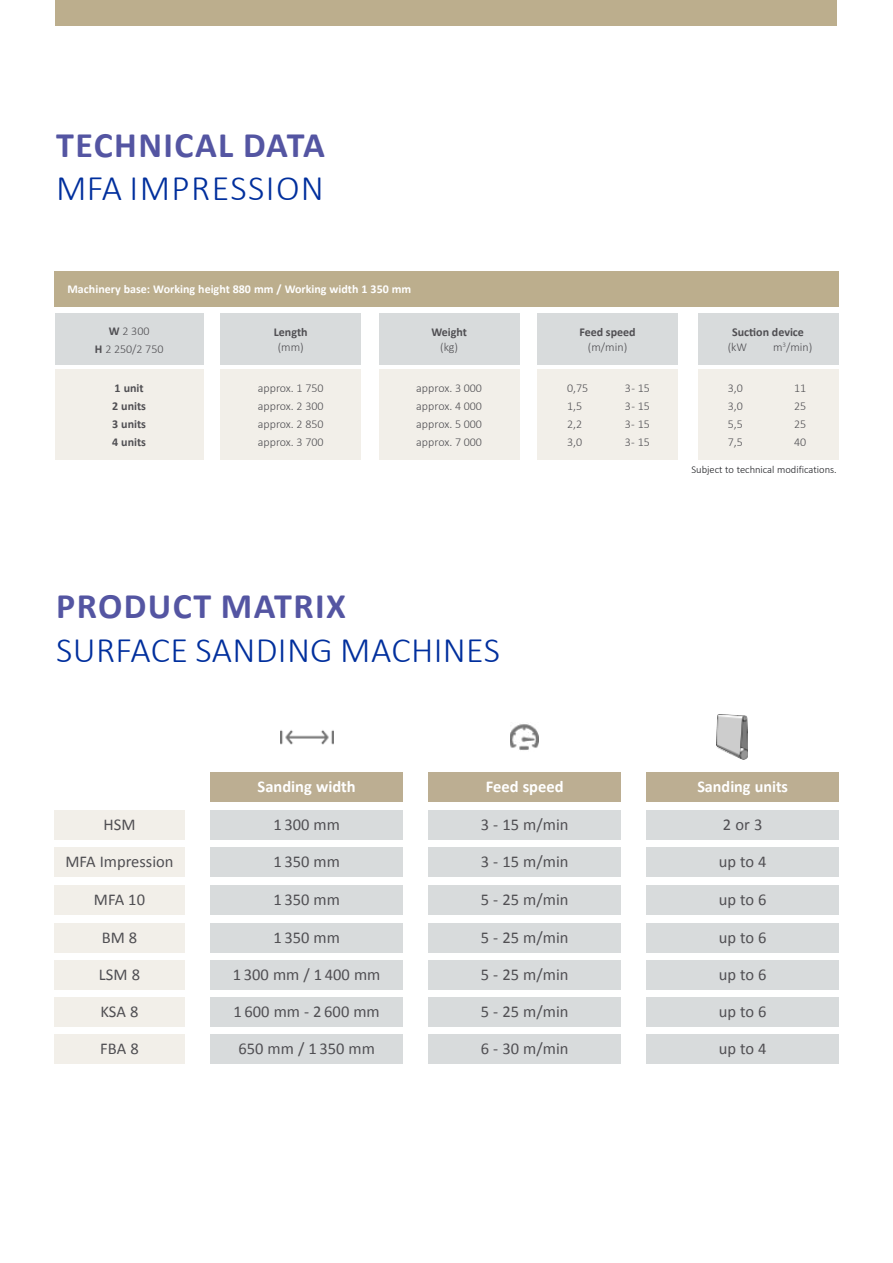
<style>
.page{position:relative;width:893px;height:1263px;background:#fff}
.page>*{position:absolute;margin:0;border:0;box-sizing:border-box;transform-origin:0 0}
.t1{font:700 36px "Calibri";letter-spacing:.04em;color:#5455a2}
.t2{font:300 36px "Calibri";letter-spacing:.01em;color:#002f9d}
.t3{font:300 36px "Calibri";letter-spacing:.04em;color:#002f9d}
.t4{font:16.5px "Calibri";color:#504f53}
.t5{font:700 16.5px "Calibri";color:#fff}
.t6{font:300 12px/18px "Calibri";color:#504f53;text-align:justify}
.t7{font:700 12px/18px "Calibri";color:#504f53}
.t8{font:700 12px "Calibri";color:#fefefe}
.t9{font:300 10.5px "Calibri";color:#1b1c20}
.s1{font-weight:700}
</style>
<div class="page">
<div style="left:56px;top:0;width:781px;height:26px;background:#bcae8d"></div>
<img style="left:511px;top:724px;width:27px;height:26px">
<img style="left:281px;top:730px;width:52px;height:15px">
<img style="left:716px;top:714px;width:32px;height:46px">
<div style="left:210px;top:772px;width:193px;height:29px;background:#bcae92"></div>
<div style="left:428px;top:772px;width:193px;height:29px;background:#bcae92"></div>
<div style="left:646px;top:772px;width:193px;height:29px;background:#bcae92"></div>
<div style="left:54px;top:810px;width:131px;height:30px;background:#f2efe9"></div>
<div style="left:428px;top:810px;width:193px;height:30px;background:#d8dbdc"></div>
<div style="left:646px;top:810px;width:193px;height:30px;background:#d8dbdc"></div>
<div style="left:54px;top:847px;width:131px;height:30px;background:#f2efe9"></div>
<div style="left:428px;top:847px;width:193px;height:30px;background:#d8dbdc"></div>
<div style="left:646px;top:847px;width:193px;height:30px;background:#d8dbdc"></div>
<div style="left:54px;top:885px;width:131px;height:30px;background:#f2efe9"></div>
<div style="left:54px;top:923px;width:131px;height:29px;background:#f2efe9"></div>
<div style="left:428px;top:885px;width:193px;height:30px;background:#d8dbdc"></div>
<div style="left:428px;top:923px;width:193px;height:29px;background:#d8dbdc"></div>
<div style="left:646px;top:885px;width:193px;height:30px;background:#d8dbdc"></div>
<div style="left:646px;top:923px;width:193px;height:29px;background:#d8dbdc"></div>
<div style="left:54px;top:960px;width:131px;height:30px;background:#f2efe9"></div>
<div style="left:54px;top:997px;width:131px;height:30px;background:#f2efe9"></div>
<div style="left:428px;top:960px;width:193px;height:30px;background:#d8dbdc"></div>
<div style="left:428px;top:997px;width:193px;height:30px;background:#d8dbdc"></div>
<div style="left:646px;top:960px;width:193px;height:30px;background:#d8dbdc"></div>
<div style="left:646px;top:997px;width:193px;height:30px;background:#d8dbdc"></div>
<div style="left:54px;top:1034px;width:131px;height:30px;background:#f2efe9"></div>
<div style="left:428px;top:1034px;width:193px;height:30px;background:#d8dbdc"></div>
<div style="left:646px;top:1034px;width:193px;height:30px;background:#d8dbdc"></div>
<div style="left:55px;top:271px;width:784px;height:35px;background:#bcae8d"></div>
<div style="left:55px;top:314px;width:149px;height:51px;background:#d8dbdc"></div>
<div style="left:221px;top:314px;width:140px;height:51px;background:#d8dbdc"></div>
<div style="left:55px;top:369px;width:149px;height:90px;background:#f2efe9"></div>
<div style="left:221px;top:369px;width:140px;height:90px;background:#f2efe9"></div>
<div style="left:379px;top:314px;width:140px;height:51px;background:#d8dbdc"></div>
<div style="left:537px;top:314px;width:141px;height:51px;background:#d8dbdc"></div>
<div style="left:698px;top:314px;width:140px;height:51px;background:#d8dbdc"></div>
<div style="left:379px;top:369px;width:140px;height:90px;background:#f2efe9"></div>
<div style="left:537px;top:369px;width:141px;height:90px;background:#f2efe9"></div>
<div style="left:698px;top:369px;width:140px;height:90px;background:#f2efe9"></div>
<div style="left:210px;top:810px;width:193px;height:30px;background:#d8dbdc"></div>
<div style="left:210px;top:885px;width:193px;height:30px;background:#d8dbdc"></div>
<div style="left:210px;top:960px;width:193px;height:30px;background:#d8dbdc"></div>
<div style="left:210px;top:1034px;width:193px;height:30px;background:#d8dbdc"></div>
<div style="left:210px;top:847px;width:193px;height:30px;background:#d8dbdc"></div>
<div style="left:210px;top:923px;width:193px;height:29px;background:#d8dbdc"></div>
<div style="left:210px;top:997px;width:193px;height:30px;background:#d8dbdc"></div>
<h1 class="t1" style="left:56px;top:122px;width:126px">Technical</h1>
<h1 class="t1" style="left:243px;top:122px;width:79px">Data</h1>
<h1 class="t2" style="left:56px;top:166px;width:22px">MFA</h1>
<h1 class="t3" style="left:129px;top:166px;width:196px">I mpression</h1>
<p class="t8" style="left:68px;top:282px;width:345px">Machinery base: Working height 880 mm / Working width 1 350 mm</p>
<p class="t6" style="left:95px;top:321px;width:70px;text-align:center"><span class="s1">W</span> 2 300<br><span class="s1">H</span> 2 250/2 750</p>
<p class="t7" style="left:274px;top:323px;width:35px">Length</p>
<p class="t6" style="left:278px;top:338px;width:28px">(mm)</p>
<p class="t7" style="left:431px;top:323px;width:37px">Weight</p>
<p class="t6" style="left:440px;top:338px;width:20px">(kg)</p>
<p class="t7" style="left:579px;top:323px;width:58px">Feed speed</p>
<p class="t6" style="left:588px;top:338px;width:41px">(m/min)</p>
<p class="t7" style="left:112px;top:379px;width:35px">1 unit<br>2 units<br>3 units<br>4 units</p>
<p class="t6" style="left:258px;top:379px;width:67px">approx. 1 750 approx. 2 300 approx. 2 850 approx. 3 700</p>
<p class="t6" style="left:416px;top:379px;width:67px">approx. 3 000 approx. 4 000 approx. 5 000 approx. 7 000</p>
<p class="t6" style="left:567px;top:379px;width:23px">0,75</p>
<p class="t6" style="left:625px;top:379px;width:27px">3 - 15</p>
<p class="t6" style="left:567px;top:397px;width:17px">1,5</p>
<p class="t6" style="left:625px;top:397px;width:27px">3 - 15</p>
<p class="t6" style="left:567px;top:415px;width:17px">2,2</p>
<p class="t6" style="left:625px;top:415px;width:27px">3 - 15</p>
<p class="t6" style="left:567px;top:433px;width:17px">3,0</p>
<p class="t6" style="left:625px;top:433px;width:27px">3 - 15</p>
<p class="t7" style="left:732px;top:323px;width:73px">Suction device</p>
<p class="t6" style="left:728px;top:338px;width:21px">(kW</p>
<p class="t6" style="left:773px;top:338px;width:41px">m<sup>3</sup>/min)</p>
<p class="t6" style="left:728px;top:379px;width:17px">3,0</p>
<p class="t6" style="left:794px;top:379px;width:14px">11</p>
<p class="t6" style="left:728px;top:397px;width:17px">3,0</p>
<p class="t6" style="left:794px;top:397px;width:14px">25</p>
<p class="t6" style="left:728px;top:415px;width:17px">5,5</p>
<p class="t6" style="left:794px;top:415px;width:14px">25</p>
<p class="t6" style="left:728px;top:433px;width:17px">7,5</p>
<p class="t6" style="left:794px;top:433px;width:14px">40</p>
<p class="t9" style="left:691px;top:463px;width:147px">Subject to technical modifications.</p>
<h1 class="t1" style="left:56px;top:583px;width:22px">PRO</h1>
<h1 class="t1" style="left:124px;top:583px;width:224px">DUCT MATRIX</h1>
<h1 class="t2" style="left:56px;top:627px;width:442px">Surface sanding machines</h1>
<p class="t5" style="left:258px;top:776px;width:100px">Sanding width</p>
<p class="t5" style="left:486px;top:776px;width:79px">Feed speed</p>
<p class="t5" style="left:697px;top:776px;width:92px">Sanding units</p>
<p class="t4" style="left:103px;top:814px;width:33px">HSM</p>
<p class="t4" style="left:481px;top:814px;width:89px">3 - 15 m/min</p>
<p class="t4" style="left:723px;top:814px;width:41px">2 or 3</p>
<p class="t4" style="left:65px;top:851px;width:110px">MFA I mpression</p>
<p class="t4" style="left:481px;top:851px;width:89px">3 - 15 m/min</p>
<p class="t4" style="left:719px;top:851px;width:49px">up to 4</p>
<p class="t4" style="left:94px;top:889px;width:53px">MFA 10</p>
<p class="t4" style="left:102px;top:927px;width:37px">BM 8</p>
<p class="t4" style="left:273px;top:814px;width:68px">1 300 mm</p>
<p class="t4" style="left:273px;top:851px;width:68px">1 350 mm</p>
<p class="t4" style="left:481px;top:889px;width:89px">5 - 25 m/min</p>
<p class="t4" style="left:481px;top:927px;width:89px">5 - 25 m/min</p>
<p class="t4" style="left:273px;top:889px;width:68px">1 350 mm</p>
<p class="t4" style="left:719px;top:889px;width:49px">up to 6</p>
<p class="t4" style="left:719px;top:927px;width:49px">up to 6</p>
<p class="t4" style="left:273px;top:927px;width:68px">1 350 mm</p>
<p class="t4" style="left:99px;top:964px;width:43px">LSM 8</p>
<p class="t4" style="left:101px;top:1001px;width:39px">KSA 8</p>
<p class="t4" style="left:233px;top:964px;width:149px">1 300 mm / 1 400 mm</p>
<p class="t4" style="left:234px;top:1001px;width:148px">1 600 mm - 2 600 mm</p>
<p class="t4" style="left:481px;top:964px;width:89px">5 - 25 m/min</p>
<p class="t4" style="left:481px;top:1001px;width:89px">5 - 25 m/min</p>
<p class="t4" style="left:719px;top:964px;width:49px">up to 6</p>
<p class="t4" style="left:719px;top:1001px;width:49px">up to 6</p>
<p class="t4" style="left:100px;top:1038px;width:40px">FBA 8</p>
<p class="t4" style="left:481px;top:1038px;width:89px">6 - 30 m/min</p>
<p class="t4" style="left:719px;top:1038px;width:49px">up to 4</p>
<p class="t4" style="left:238px;top:1038px;width:138px">650 mm / 1 350 mm</p>
</div>
